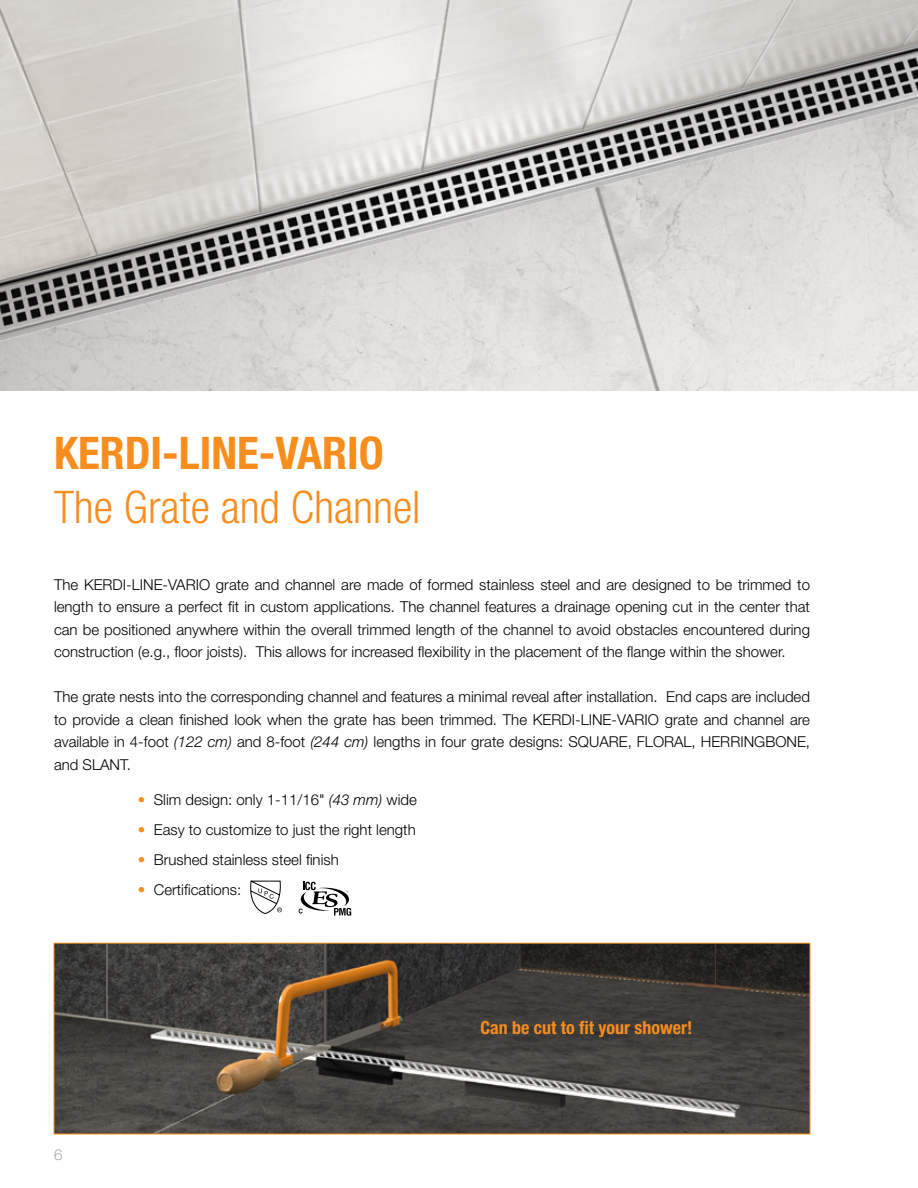
<style>
.page{position:relative;width:918px;height:1188px;background:#fff}
.page>*{position:absolute;margin:0;border:0;box-sizing:border-box;transform-origin:0 0}
.t1{font:300 condensed 45px "Helvetica Neue LT Pro";color:#f78d1e}
.t2{font:700 condensed 45px "Helvetica Neue LT Pro";color:#f78d1e}
.t3{font:700 condensed 18px "Helvetica Neue LT Pro";color:#f78d1e}
.t4{font:300 15px/22.5px "Helvetica Neue LT Pro";color:#000;text-align:justify}
.t5{font:100 15px "Helvetica Neue LT Pro";color:#808285}
.s1{font-style:italic}
.s2{color:#f78d1e}
</style>
<div class="page">
<svg style="left:299px;top:882px;width:52px;height:34px"></svg>
<svg style="left:250px;top:880px;width:32px;height:34px"></svg>
<img style="left:0;top:0;width:918px;height:390px">
<img style="left:56px;top:945px;width:752px;height:187px">
<h1 class="t2" style="left:54px;top:426px;width:331px">KERDI-LINE-VARIO</h1>
<h1 class="t1" style="left:54px;top:482px;width:368px">The Grate and Channel</h1>
<p class="t4" style="left:54px;top:573px;width:758px">The KERDI-LINE-VARIO grate and channel are made of formed stainless steel and are designed to be trimmed to length to ensure a perfect fit in custom applications. The channel features a drainage opening cut in the center that can be positioned anywhere within the overall trimmed length of the channel to avoid obstacles encountered during construction (e.g., floor joists). This allows for increased flexibility in the placement of the flange within the shower.</p>
<p class="t4" style="left:54px;top:685px;width:758px">The grate nests into the corresponding channel and features a minimal reveal after installation. End caps are included to provide a clean finished look when the grate has been trimmed. The KERDI-LINE-VARIO grate and channel are available in 4-foot <span class="s1">(122 cm)</span> and 8-foot <span class="s1">(244 cm)</span> lengths in four grate designs: SQUARE, FLORAL, HERRINGBONE, and SLANT.</p>
<p class="t5" style="left:54px;top:1146px;width:10px">6</p>
<p class="t4" style="left:138px;top:789px;width:280px"><span class="s2">•</span> Slim design: only 1-11/16" <span class="s1">(43 mm)</span> wide</p>
<p class="t4" style="left:138px;top:819px;width:279px"><span class="s2">•</span> Easy to customize to just the right length</p>
<p class="t4" style="left:138px;top:849px;width:202px"><span class="s2">•</span> Brushed stainless steel finish</p>
<p class="t4" style="left:138px;top:879px;width:105px"><span class="s2">•</span> Certifications:</p>
<p class="t3" style="left:481px;top:1016px;width:213px">Can be cut to fit your shower!</p>
</div>
